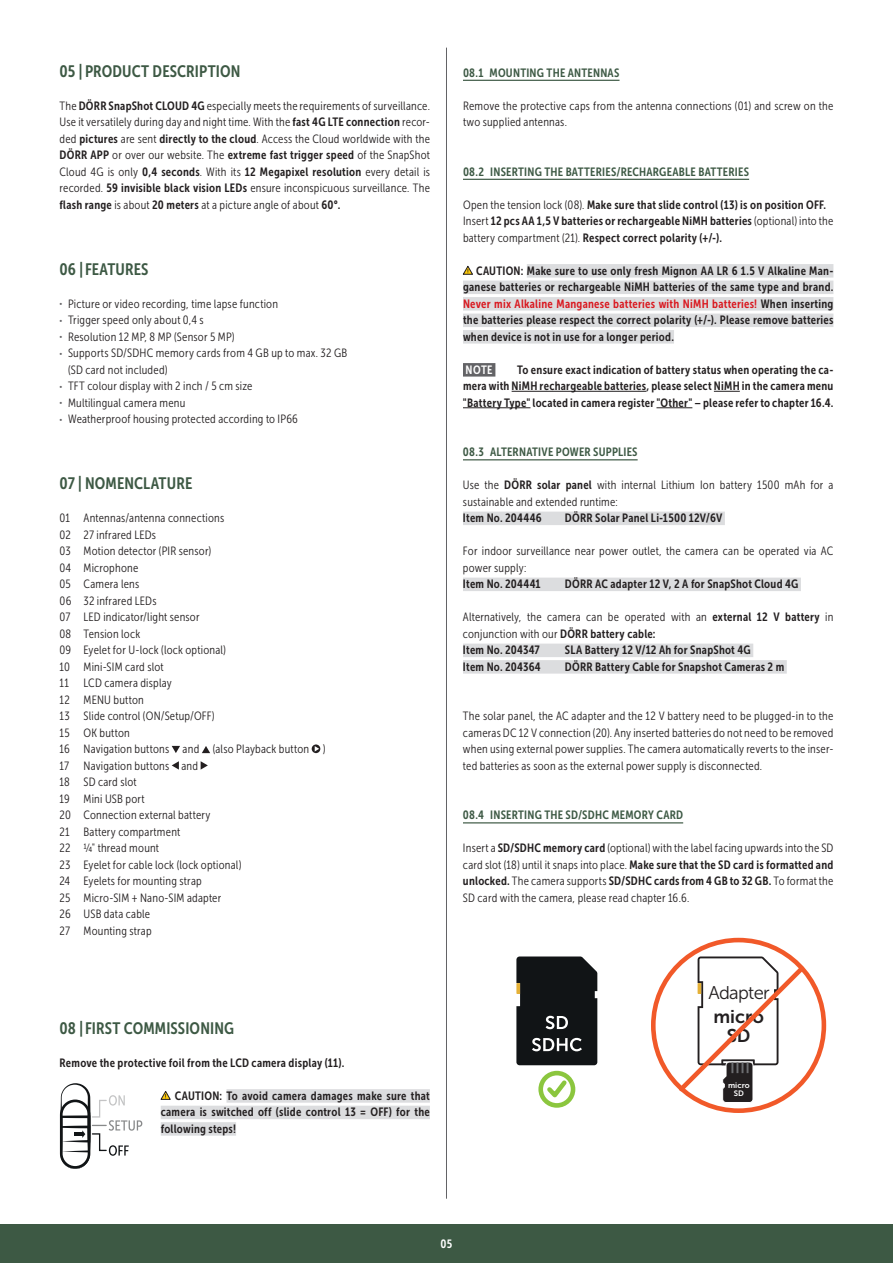
<style>
.page{position:relative;width:893px;height:1263px;background:#fff}
.page>*{position:absolute;margin:0;border:0;box-sizing:border-box;transform-origin:0 0}
.t1{font:18.45px "Museo Sans 300";letter-spacing:-.04em;color:#231f20}
.t2{font:18.45px/18.5px "Museo Sans 700";color:#231f20;text-align:center}
.t3{font:16.5px "Museo Sans Cond 700";letter-spacing:.01em;color:#3d5944}
.t4{font:12px/16.5px "Museo Sans Cond 300";letter-spacing:.02em;color:#231f20}
.t5{font:12px/16.5px "Museo Sans Cond 700";letter-spacing:.02em;color:#231f20;text-align:justify}
.t6{font:12px "Museo Sans Cond 700";letter-spacing:.02em;color:#3d5944}
.t7{font:12px "Museo Sans Cond 700";letter-spacing:.025em;color:#fff}
.t8{font:7.8px/7.8px "Museo Sans 700";color:#fff;text-align:center}
.s1{font-family:"Museo Sans Cond 700"}
.s2{font-family:"Museo Sans 300";font-size:7.2px;color:#636366}
.s3{font-family:"Museo Sans Cond 300"}
.s4{color:#d9181f}
</style>
<div class="page">
<hr style="left:446px;top:48px;width:1px;height:1151px;background:#636366">
<div style="left:0;top:1225px;width:893px;height:38px;background:#3d5944"></div>
<svg style="left:172px;top:746px;width:8px;height:7px"></svg>
<svg style="left:202px;top:746px;width:8px;height:7px"></svg>
<svg style="left:312px;top:744px;width:8px;height:9px"></svg>
<svg style="left:315px;top:746px;width:4px;height:5px"></svg>
<svg style="left:172px;top:761px;width:7px;height:9px"></svg>
<svg style="left:201px;top:761px;width:7px;height:9px"></svg>
<svg style="left:60px;top:1083px;width:82px;height:86px"></svg>
<div style="left:226px;top:1089px;width:204px;height:14px;background:#dcdddf"></div>
<div style="left:161px;top:1106px;width:269px;height:13px;background:#dcdddf"></div>
<div style="left:161px;top:1122px;width:75px;height:14px;background:#dcdddf"></div>
<svg style="left:160px;top:1091px;width:11px;height:9px"></svg>
<hr style="left:463px;top:80px;width:156px;height:1px;background:#3d5944">
<hr style="left:463px;top:179px;width:286px;height:1px;background:#3d5944">
<div style="left:527px;top:264px;width:306px;height:14px;background:#dcdddf"></div>
<div style="left:463px;top:281px;width:370px;height:13px;background:#dcdddf"></div>
<div style="left:463px;top:297px;width:370px;height:14px;background:#dcdddf"></div>
<div style="left:463px;top:314px;width:370px;height:13px;background:#dcdddf"></div>
<div style="left:463px;top:330px;width:211px;height:14px;background:#dcdddf"></div>
<div style="left:463px;top:363px;width:32px;height:14px;background:#636366"></div>
<hr style="left:512px;top:391px;width:134px;height:1px;background:#231f20">
<svg style="left:714px;top:391px;width:26px;height:1px"></svg>
<hr style="left:463px;top:407px;width:67px;height:1px;background:#231f20">
<hr style="left:656px;top:407px;width:36px;height:1px;background:#231f20">
<hr style="left:463px;top:459px;width:175px;height:1px;background:#3d5944">
<div style="left:463px;top:512px;width:262px;height:13px;background:#dcdddf"></div>
<div style="left:463px;top:578px;width:338px;height:13px;background:#dcdddf"></div>
<div style="left:463px;top:644px;width:290px;height:13px;background:#dcdddf"></div>
<div style="left:463px;top:660px;width:324px;height:14px;background:#dcdddf"></div>
<hr style="left:463px;top:822px;width:220px;height:1px;background:#3d5944">
<svg style="left:462px;top:265px;width:11px;height:10px"></svg>
<svg style="left:675px;top:956px;width:132px;height:147px"></svg>
<svg style="left:516px;top:956px;width:82px;height:110px"></svg>
<div style="left:538px;top:1071px;width:37px;height:37px;border:5px solid #8bc63e;border-radius:50%"></div>
<svg style="left:543px;top:1076px;width:28px;height:26px"></svg>
<div style="left:651px;top:938px;width:175px;height:175px;border:5px solid #f15929;border-radius:50%"></div>
<h2 class="t3" style="left:60px;top:62px;width:182px">05 | PRODUCT DESCRIPTION</h2>
<p class="t4" style="left:60px;top:97px;width:372px;text-align:justify">The <span class="s1">DÖRR SnapShot CLOUD 4G</span> especially meets the requirements of surveillance.<br>Use it versatilely during day and night time. With the <span class="s1">fast 4G LTE connection</span> recor&shy;ded <span class="s1">pictures</span> are sent <span class="s1">directly to the cloud</span>. Access the Cloud worldwide with the <span class="s1">DÖRR APP</span> or over our website. The <span class="s1">extreme fast trigger speed</span> of the SnapShot Cloud 4G is only <span class="s1">0,4 seconds</span>. With its <span class="s1">12 Megapixel resolution</span> every detail is recorded. <span class="s1">59 invisible black vision LEDs</span> ensure inconspicuous surveillance. The <span class="s1">flash range</span> is about <span class="s1">20 meters</span> at a picture angle of about <span class="s1">60°.</span></p>
<h2 class="t3" style="left:60px;top:260px;width:91px">06 |FEATURES</h2>
<p class="t4" style="left:60px;top:295px;width:220px"><span class="s2">•</span> Picture or video recording, time lapse function</p>
<p class="t4" style="left:60px;top:312px;width:146px"><span class="s2">•</span> Trigger speed only about 0,4 s</p>
<p class="t4" style="left:60px;top:328px;width:177px"><span class="s2">•</span> Resolution 12 MP, 8 MP (Sensor 5 MP)</p>
<p class="t4" style="left:68px;top:345px;width:281px;text-indent:-9px"><span class="s2">•</span> Supports SD/SDHC memory cards from 4 GB up to max. 32 GB (SD card not included)</p>
<p class="t4" style="left:60px;top:378px;width:194px"><span class="s2">•</span> TFT colour display with 2 inch / 5 cm size</p>
<p class="t4" style="left:60px;top:394px;width:127px"><span class="s2">•</span> Multilingual camera menu</p>
<p class="t4" style="left:60px;top:411px;width:240px"><span class="s2">•</span> Weatherproof housing protected according to IP66</p>
<h2 class="t3" style="left:60px;top:474px;width:134px">07 | NOMENCLATURE</h2>
<p class="t4" style="left:60px;top:510px;width:268px">01 Antennas/antenna connections<br>02 27 infrared LEDs<br>03 Motion detector (PIR sensor)<br>04 Microphone<br>05 Camera lens<br>06 32 infrared LEDs<br>07 LED indicator/light sensor<br>08 Tension lock<br>09 Eyelet for U-lock (lock optional)<br>10 Mini-SIM card slot<br>11 LCD camera display<br>12 MENU button<br>13 Slide control (ON/Setup/OFF)<br>15 OK button<br>16 Navigation buttons and (also Playback button )<br>17 Navigation buttons and<br>18 SD card slot<br>19 Mini USB port<br>20 Connection external battery<br>21 Battery compartment<br>22 ¼" thread mount<br>23 Eyelet for cable lock (lock optional)<br>24 Eyelets for mounting strap<br>25 Micro-SIM + Nano-SIM adapter<br>26 USB data cable<br>27 Mounting strap</p>
<h2 class="t3" style="left:60px;top:1019px;width:176px">08 |FIRST COMMISSIONING</h2>
<p class="t5" style="left:60px;top:1054px;width:286px">Remove the protective foil from the LCD camera display (11).</p>
<p class="t5" style="left:161px;top:1087px;width:271px;text-indent:14px">CAUTION: To avoid camera damages make sure that camera is switched off (slide control 13 = OFF) for the following steps!</p>
<p class="t6" style="left:463px;top:66px;width:158px">08.1 MOUNTING THE ANTENNAS</p>
<p class="t4" style="left:463px;top:97px;width:372px">Remove the protective caps from the antenna connections (01) and screw on the two supplied antennas.</p>
<p class="t6" style="left:463px;top:165px;width:288px">08.2 INSERTING THE BATTERIES/RECHARGEABLE BATTERIES</p>
<p class="t5" style="left:463px;top:196px;width:372px;text-align:left"><span class="s3">Open the tension lock (08).</span> Make sure that slide control (13) is on position OFF.<br><span class="s3">Insert</span> 12 pcs AA 1,5 V batteries or rechargeable NiMH batteries <span class="s3">(optional) into the battery compartment (21).</span> Respect correct polarity (+/-).</p>
<p class="t5" style="left:463px;top:262px;width:372px;text-indent:13px">CAUTION: Make sure to use only fresh Mignon AA LR 6 1.5 V Alkaline Man&shy;ganese batteries or rechargeable NiMH batteries of the same type and brand.<br><span class="s4">Never mix Alkaline Manganese batteries with NiMH batteries!</span> When inserting the batteries please respect the correct polarity (+/-). Please remove batteries when device is not in use for a longer period.</p>
<p class="t7" style="left:466px;top:363px;width:28px">NOTE</p>
<p class="t5" style="left:463px;top:361px;width:372px;text-indent:54px">To ensure exact indication of battery status when operating the ca&shy;mera with NiMH rechargeable batteries, please select NiMH in the camera menu "Battery Type" located in camera register "Other" – please refer to chapter 16.4.</p>
<p class="t6" style="left:463px;top:445px;width:176px">08.3 ALTERNATIVE POWER SUPPLIES</p>
<p class="t4" style="left:463px;top:477px;width:372px">Use the <span class="s1">DÖRR solar panel</span> with internal Lithium Ion battery 1500 mAh for a sustainable and extended runtime:</p>
<p class="t5" style="left:463px;top:510px;width:80px">Item No. 204446</p>
<p class="t5" style="left:565px;top:510px;width:159px">DÖRR Solar Panel Li-1500 12V/6V</p>
<p class="t4" style="left:463px;top:543px;width:372px">For indoor surveillance near power outlet, the camera can be operated via AC power supply:</p>
<p class="t5" style="left:463px;top:576px;width:79px">Item No. 204441</p>
<p class="t5" style="left:565px;top:576px;width:235px">DÖRR AC adapter 12 V, 2 A for SnapShot Cloud 4G</p>
<p class="t4" style="left:463px;top:609px;width:372px">Alternatively, the camera can be operated with an <span class="s1">external 12 V battery</span> in conjunction with our <span class="s1">DÖRR battery cable:</span></p>
<p class="t5" style="left:463px;top:642px;width:78px">Item No. 204347</p>
<p class="t5" style="left:565px;top:642px;width:187px">SLA Battery 12 V/12 Ah for SnapShot 4G</p>
<p class="t5" style="left:463px;top:658px;width:79px">Item No. 204364</p>
<p class="t5" style="left:565px;top:658px;width:221px">DÖRR Battery Cable for Snapshot Cameras 2 m</p>
<p class="t4" style="left:463px;top:708px;width:372px;text-align:justify">The solar panel, the AC adapter and the 12 V battery need to be plugged-in to the cameras DC 12 V connection (20). Any inserted batteries do not need to be removed when using external power supplies. The camera automatically reverts to the inser&shy;ted batteries as soon as the external power supply is disconnected.</p>
<p class="t6" style="left:463px;top:808px;width:222px">08.4 INSERTING THE SD/SDHC MEMORY CARD</p>
<p class="t4" style="left:463px;top:840px;width:372px">Insert a <span class="s1">SD/SDHC memory card</span> (optional) with the label facing upwards into the SD</p>
<p class="t5" style="left:463px;top:856px;width:372px"><span class="s3">card slot (18) until it snaps into place.</span> Make sure that the SD card is formatted and unlocked. <span class="s3">The camera supports</span> SD/SDHC cards from 4 GB to 32 GB. <span class="s3">To format the</span></p>
<p class="t4" style="left:463px;top:889px;width:228px">SD card with the camera, please read chapter 16.6.</p>
<h1 class="t1" style="left:709px;top:983px;width:63px">Adapter</h1>
<h1 class="t2" style="left:713px;top:1007px;width:52px">micro<br>SD</h1>
<p class="t8" style="left:728px;top:1081px;width:23px">micro<br>SD</p>
<p class="t7" style="left:441px;top:1237px;width:13px">05</p>
</div>
